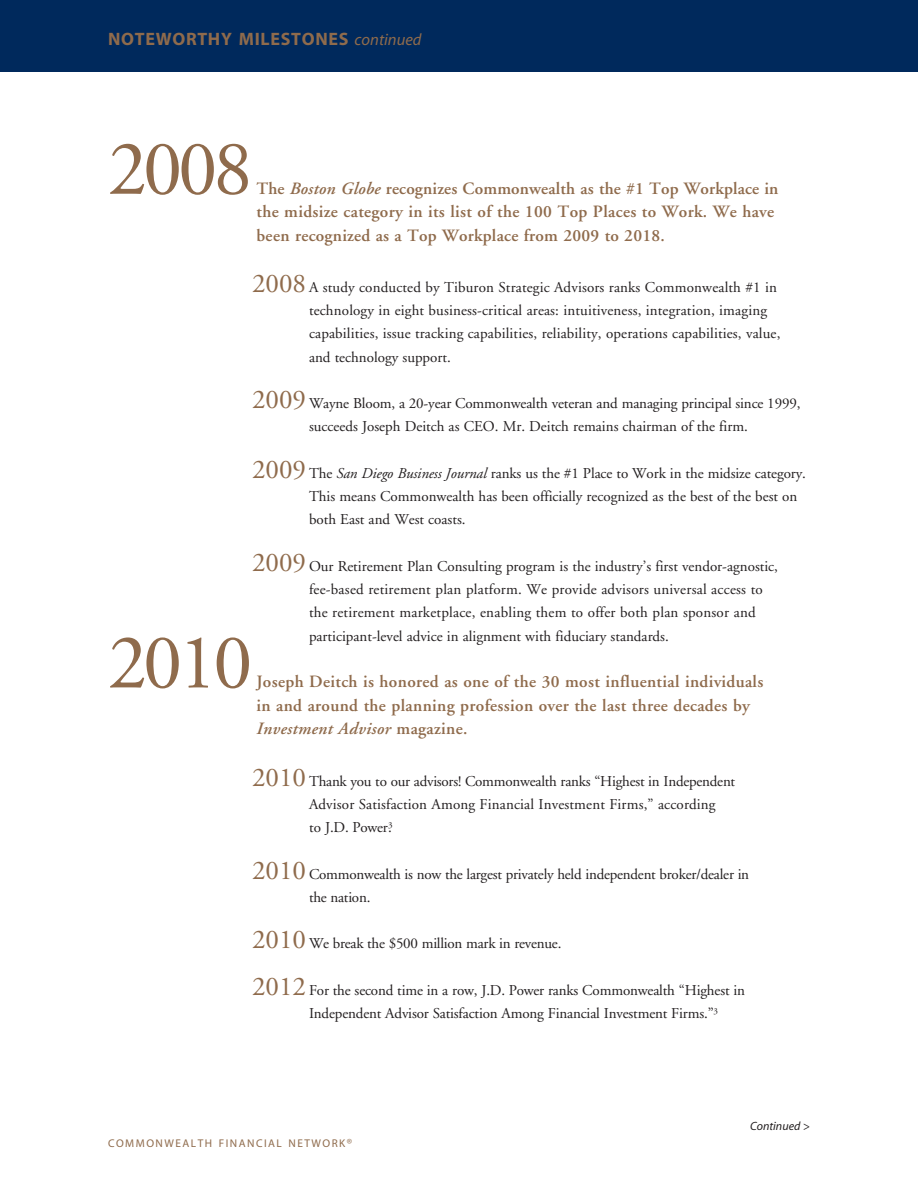
<style>
.page{position:relative;width:918px;height:1188px;background:#fff}
.page>*{position:absolute;margin:0;border:0;box-sizing:border-box;transform-origin:0 0}
.Text{font:78px "Adobe Garamond";letter-spacing:-.05em;color:#8f6b4c}
.t1{font:700 18px "Myriad";letter-spacing:.04em;color:#8f6b4c}
.Text-2{font:600 17.25px/23.5px "Adobe Garamond";letter-spacing:.02em;color:#8f6b4c}
.Text-3{font:15px/23.2px "Adobe Garamond";color:#231f20}
.t2{font:italic 12px "Myriad";color:#231f20}
.t3{font:11.25px "Myriad";letter-spacing:.135em;color:#8f6b4c}
.s1{font-weight:400;font-style:italic;font-size:16.5px}
.s2{font-style:italic}
.s3{font-size:27px;color:#8f6b4c}
.s4{font-size:10.5px}
</style>
<div class="page">
<div style="left:0;top:0;width:918px;height:71px;background:#00295c"></div>
<p class="t1" style="left:108px;top:30px;width:315px">NOTEWORTHY MILESTONES <span class="s1">continued</span></p>
<p class="Text" style="left:108px;top:127px;width:146px">2008</p>
<p class="Text-2" style="left:256px;top:177px;width:523px">The <span class="s2">Boston Globe</span> recognizes Commonwealth as the #1 Top Workplace in the midsize category in its list of the 100 Top Places to Work. We have been recognized as a Top Workplace from 2009 to 2018.</p>
<p class="Text-3" style="left:309px;top:276px;width:473px;text-indent:-57px"><span class="s3">2008</span> A study conducted by Tiburon Strategic Advisors ranks Commonwealth #1 in technology in eight business-critical areas: intuitiveness, integration, imaging capabilities, issue tracking capabilities, reliability, operations capabilities, value, and technology support.</p>
<p class="Text-3" style="left:252px;top:392px;width:550px;text-align:center"><span class="s3">2009</span> Wayne Bloom, a 20-year Commonwealth veteran and managing principal since 1999, succeeds Joseph Deitch as CEO. Mr. Deitch remains chairman of the firm.</p>
<p class="Text-3" style="left:309px;top:462px;width:499px;text-indent:-57px"><span class="s3">2009</span> The <span class="s2">San Diego Business Journal</span> ranks us the #1 Place to Work in the midsize category.<br>This means Commonwealth has been officially recognized as the best of the best on both East and West coasts.</p>
<p class="Text-3" style="left:309px;top:555px;width:471px;text-indent:-57px"><span class="s3">2009</span> Our Retirement Plan Consulting program is the industry’s first vendor-agnostic, fee-based retirement plan platform. We provide advisors universal access to the retirement marketplace, enabling them to offer both plan sponsor and participant-level advice in alignment with fiduciary standards.</p>
<p class="Text" style="left:108px;top:621px;width:146px">2010</p>
<p class="Text-2" style="left:256px;top:670px;width:508px">Joseph Deitch is honored as one of the 30 most influential individuals in and around the planning profession over the last three decades by<br><span class="s2">Investment Advisor</span> magazine.</p>
<p class="Text-3" style="left:309px;top:770px;width:428px;text-indent:-57px"><span class="s3">2010</span> Thank you to our advisors! Commonwealth ranks “Highest in Independent<br>Advisor Satisfaction Among Financial Investment Firms,” according<br>to J.D. Power.<sup>3</sup></p>
<p class="Text-3" style="left:309px;top:863px;width:442px;text-indent:-57px"><span class="s3">2010</span> Commonwealth is now the largest privately held independent broker/dealer in the nation.</p>
<p class="Text-3" style="left:252px;top:932px;width:311px"><span class="s3">2010</span> We break the $500 million mark in revenue.</p>
<p class="Text-3" style="left:309px;top:979px;width:438px;text-indent:-57px"><span class="s3">2012</span> For the second time in a row, J.D. Power ranks Commonwealth “Highest in<br>Independent Advisor Satisfaction Among Financial Investment Firms.”<sup>3</sup></p>
<p class="t3" style="left:108px;top:1137px;width:246px">COMMONWEALTH FINANCIAL NETWORK<span class="s4">®</span></p>
<p class="t2" style="left:750px;top:1120px;width:61px">Continued &gt;</p>
</div>
